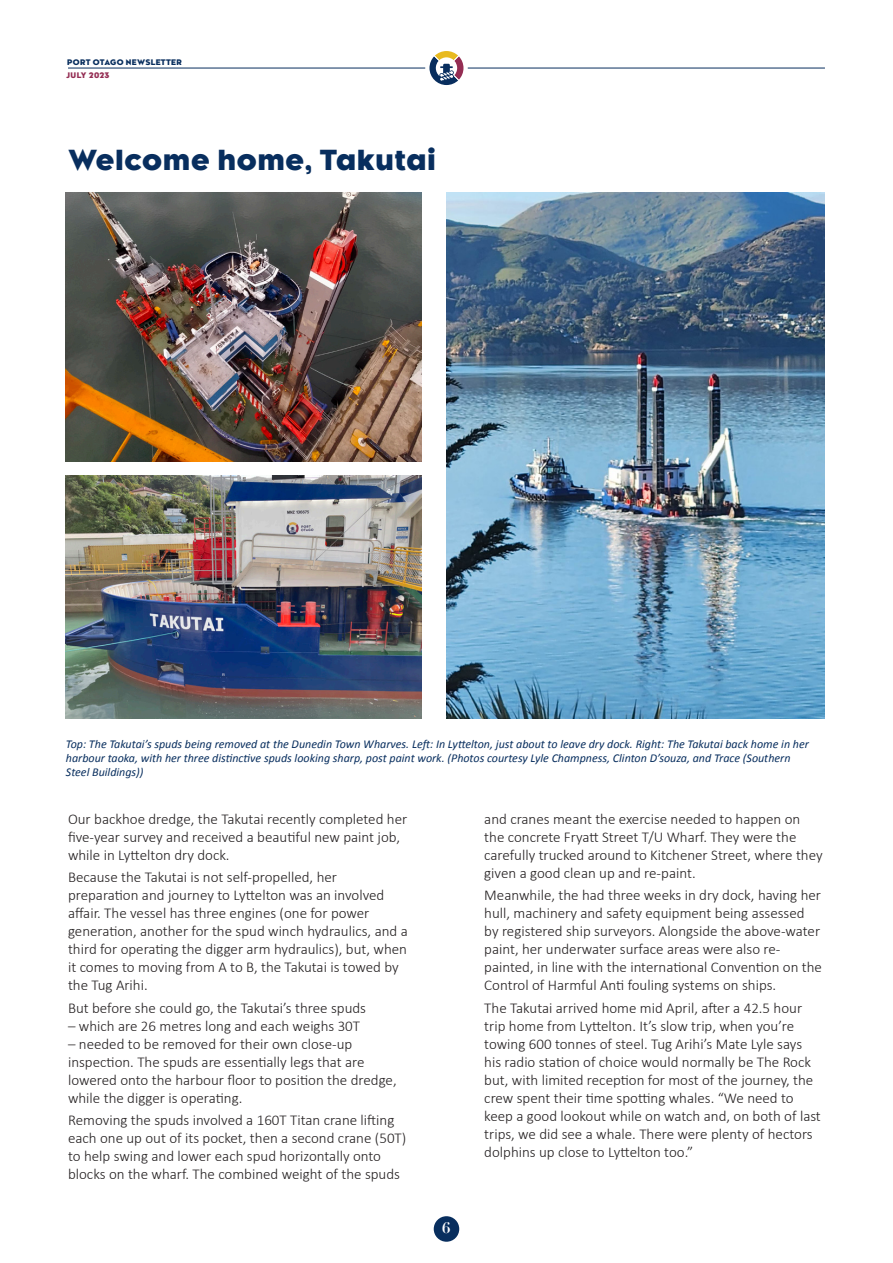
<style>
.page{position:relative;width:893px;height:1263px;background:#fff}
.page>*{position:absolute;margin:0;border:0;box-sizing:border-box;transform-origin:0 0}
.t1{font:800 27px "Kessel 105";letter-spacing:.01em;color:#082e5e}
.Body_Copy{font:300 15px/18px "Calibri";color:#231f20}
.t2{font:700 15px "Didot";color:#fff}
.Body_Copy-2{font:italic 12px/14.4px "Calibri";color:#082e5e}
.t3{font:800 7.5px "Kessel 105";letter-spacing:.035em;color:#082e5e}
.t4{font:800 7.5px "Kessel 105";letter-spacing:.035em;color:#942d53}
</style>
<div class="page">
<div style="left:434px;top:1216px;width:25px;height:26px;background:#082e5e;border-radius:50%"></div>
<hr style="left:68px;top:68px;width:357px;height:1px;background:#082e5e">
<svg style="left:429px;top:51px;width:34px;height:34px"></svg>
<hr style="left:468px;top:68px;width:357px;height:1px;background:#082e5e">
<img style="left:66px;top:476px;width:355px;height:243px">
<img style="left:66px;top:192px;width:355px;height:269px">
<img style="left:446px;top:192px;width:378px;height:527px">
<p class="t3" style="left:67px;top:58px;width:116px">PORT OTAGO NEWSLETTER</p>
<p class="t4" style="left:66px;top:71px;width:45px">JULY 2023</p>
<p class="t1" style="left:68px;top:144px;width:369px">Welcome home, Takutai</p>
<p class="Body_Copy-2" style="left:66px;top:736px;width:744px">Top: The Takutai’s spuds being removed at the Dunedin Town Wharves. Left: In Lyttelton, just about to leave dry dock. Right: The Takutai back home in her harbour taoka, with her three distinctive spuds looking sharp, post paint work. (Photos courtesy Lyle Champness, Clinton D’souza, and Trace (Southern<br>Steel Buildings))</p>
<p class="Body_Copy" style="left:68px;top:809px;width:341px">Our backhoe dredge, the Takutai recently completed her five-year survey and received a beautiful new paint job, while in Lyttelton dry dock.</p>
<p class="Body_Copy" style="left:68px;top:868px;width:341px">Because the Takutai is not self-propelled, her preparation and journey to Lyttelton was an involved affair. The vessel has three engines (one for power generation, another for the spud winch hydraulics, and a third for operating the digger arm hydraulics), but, when it comes to moving from A to B, the Takutai is towed by the Tug Arihi.</p>
<p class="Body_Copy" style="left:68px;top:998px;width:300px">But before she could go, the Takutai’s three spuds</p>
<p class="Body_Copy" style="left:68px;top:1016px;width:294px">– which are 26 metres long and each weighs 30T</p>
<p class="Body_Copy" style="left:68px;top:1034px;width:330px">– needed to be removed for their own close-up inspection. The spuds are essentially legs that are lowered onto the harbour floor to position the dredge, while the digger is operating.</p>
<p class="Body_Copy" style="left:68px;top:1110px;width:340px">Removing the spuds involved a 160T Titan crane lifting each one up out of its pocket, then a second crane (50T) to help swing and lower each spud horizontally onto blocks on the wharf. The combined weight of the spuds</p>
<p class="t2" style="left:442px;top:1218px;width:10px">6</p>
<p class="Body_Copy" style="left:484px;top:809px;width:340px">and cranes meant the exercise needed to happen on the concrete Fryatt Street T/U Wharf. They were the carefully trucked around to Kitchener Street, where they given a good clean up and re-paint.</p>
<p class="Body_Copy" style="left:484px;top:886px;width:339px">Meanwhile, the had three weeks in dry dock, having her hull, machinery and safety equipment being assessed by registered ship surveyors. Alongside the above-water paint, her underwater surface areas were also re&shy;painted, in line with the international Convention on the Control of Harmful Anti fouling systems on ships.</p>
<p class="Body_Copy" style="left:484px;top:998px;width:338px">The Takutai arrived home mid April, after a 42.5 hour trip home from Lyttelton. It’s slow trip, when you’re towing 600 tonnes of steel. Tug Arihi’s Mate Lyle says his radio station of choice would normally be The Rock but, with limited reception for most of the journey, the crew spent their time spotting whales. “We need to keep a good lookout while on watch and, on both of last trips, we did see a whale. There were plenty of hectors dolphins up close to Lyttelton too.”</p>
</div>
